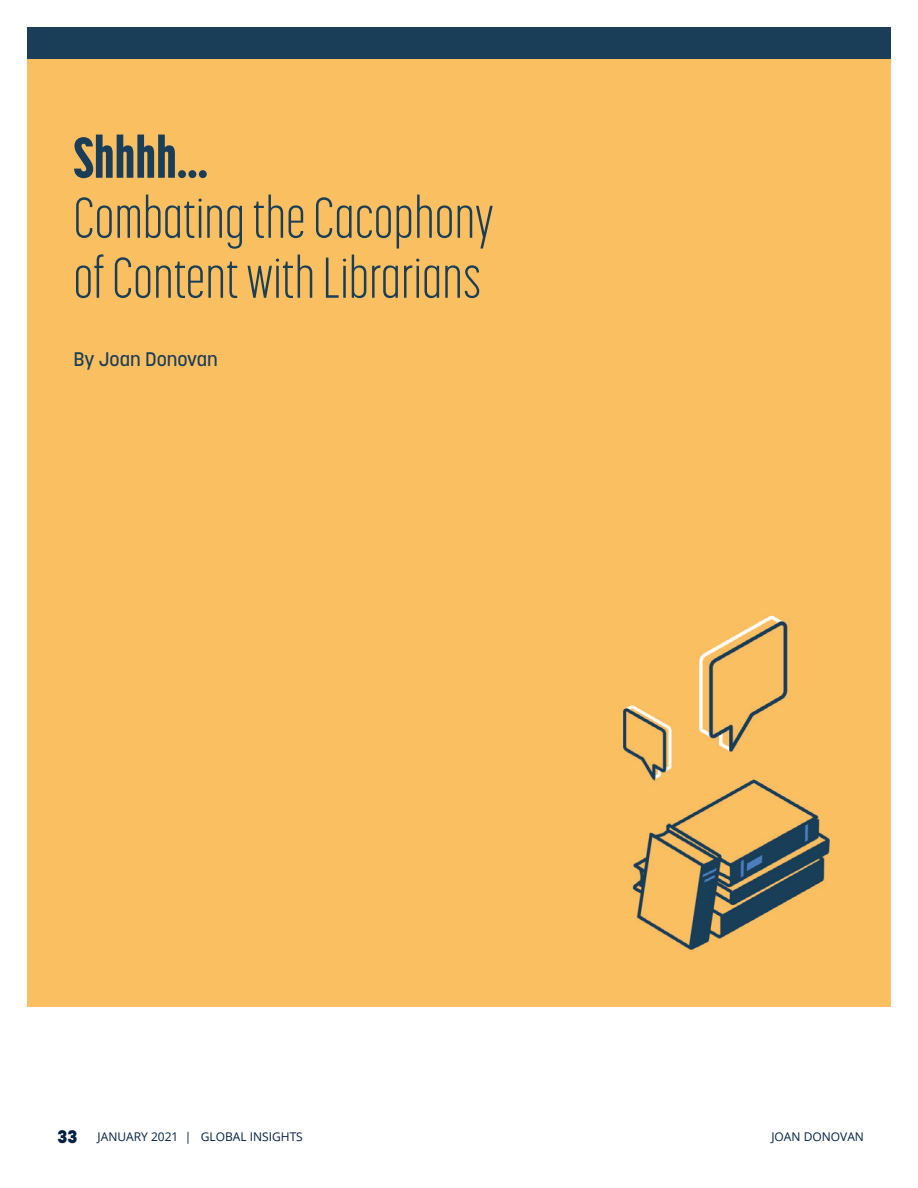
<style>
.page{position:relative;width:918px;height:1188px;background:#fff}
.page>*{position:absolute;margin:0;border:0;box-sizing:border-box;transform-origin:0 0}
.t1{font:300 57px/60px "Korolev Compressed";color:#1a3e57}
.t2{font:800 57px "Korolev Compressed";color:#1a3e57}
.by_author{font:500 19.5px "Korolev";color:#1a3e57}
.t3{font:800 18px "Korolev";color:#002141}
.t4{font:12px "Open Sans";color:#002141}
</style>
<div class="page">
<div style="left:27px;top:27px;width:864px;height:980px;background:#fabf61"></div>
<div style="left:27px;top:27px;width:864px;height:31px;background:#1a3e57"></div>
<img style="left:623px;top:615px;width:207px;height:337px">
<p class="t2" style="left:73px;top:124px;width:136px">Shhhh…</p>
<p class="t1" style="left:73px;top:188px;width:422px">Combating the Cacophony of Content with Librarians</p>
<p class="by_author" style="left:73px;top:347px;width:146px">By Joan Donovan</p>
<p class="t3" style="left:58px;top:1125px;width:21px">33</p>
<p class="t4" style="left:98px;top:1128px;width:207px">JANUARY 2021 | GLOBAL INSIGHTS</p>
<p class="t4" style="left:771px;top:1128px;width:94px">JOAN DONOVAN</p>
</div>
